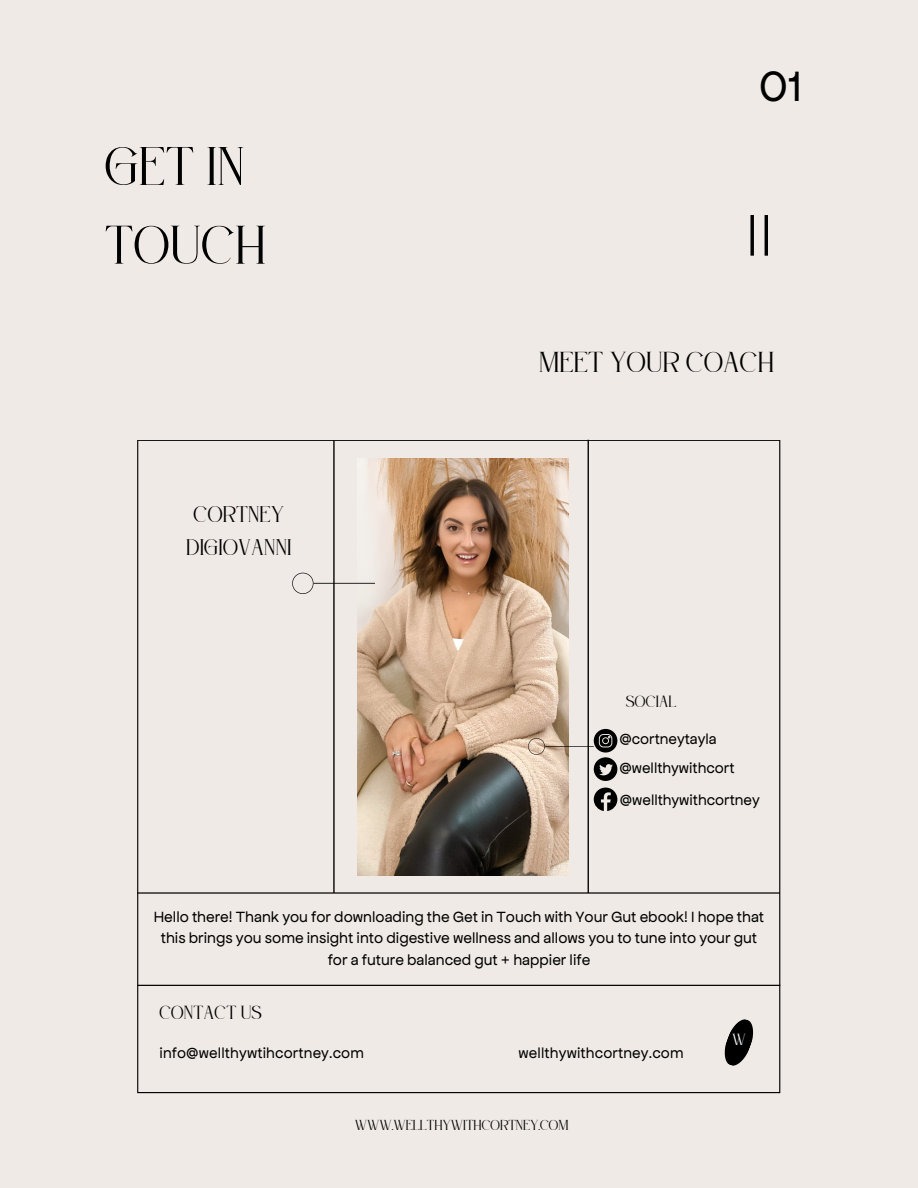
<style>
.page{position:relative;width:918px;height:1188px;background:#efeae5}
.page>*{position:absolute;margin:0;border:0;box-sizing:border-box;transform-origin:0 0}
.t1{font:56.4px/78.8px "Soage";letter-spacing:.01em;color:#000}
.t2{font:45.15px "Apfel Grotezk";color:#000}
.t3{font:30px "Soage";letter-spacing:.01em;color:#000}
.t4{font:23.55px/32.7px "Soage";letter-spacing:.01em;color:#000;text-align:center}
.t5{font:19.8px "Soage";letter-spacing:.01em;color:#000}
.t6{font:16.95px "Soage";letter-spacing:.01em;color:#000}
.t7{font:16.65px "Soage";color:#fff}
.t8{font:15.75px/21.3px "Apfel Grotezk";color:#000;text-align:center}
.t9{font:15.45px/28.3px "Apfel Grotezk";color:#000}
.t10{font:15px "Soage";color:#000}
</style>
<div class="page">
<svg style="left:137px;top:894px;width:643px;height:199px"></svg>
<svg style="left:750px;top:215px;width:4px;height:41px"></svg>
<svg style="left:765px;top:215px;width:3px;height:41px"></svg>
<svg style="left:137px;top:985px;width:643px;height:1px"></svg>
<svg style="left:719px;top:1016px;width:40px;height:53px"></svg>
<svg style="left:137px;top:440px;width:643px;height:454px"></svg>
<h1 class="t1" style="left:105px;top:126px;width:162px">GET IN<br>TOUCH</h1>
<h3 class="t4" style="left:186px;top:498px;width:107px">CORTNEY<br>DIGIOVANNI</h3>
<h2 class="t2" style="left:759px;top:56px;width:44px">01</h2>
<h3 class="t3" style="left:539px;top:344px;width:237px">MEET YOUR COACH</h3>
<p class="t6" style="left:626px;top:691px;width:52px">SOCIAL</p>
<p class="t9" style="left:620px;top:724px;width:116px">@cortneytayla @wellthywithcort</p>
<p class="t9" style="left:620px;top:784px;width:141px">@wellthywithcortney</p>
<p class="t8" style="left:154px;top:905px;width:612px">Hello there! Thank you for downloading the Get in Touch with Your Gut ebook! I hope that this brings you some insight into digestive wellness and allows you to tune into your gut for a future balanced gut + happier life</p>
<p class="t5" style="left:159px;top:1001px;width:104px">CONTACT US</p>
<p class="t9" style="left:159px;top:1037px;width:206px">info@wellthywtihcortney.com</p>
<p class="t9" style="left:519px;top:1037px;width:167px">wellthywithcortney.com</p>
<p class="t10" style="left:355px;top:1116px;width:215px">WWW.WELLTHYWITHCORTNEY.COM</p>
<p class="t7" style="left:732px;top:1029px;width:15px">W</p>
</div>
